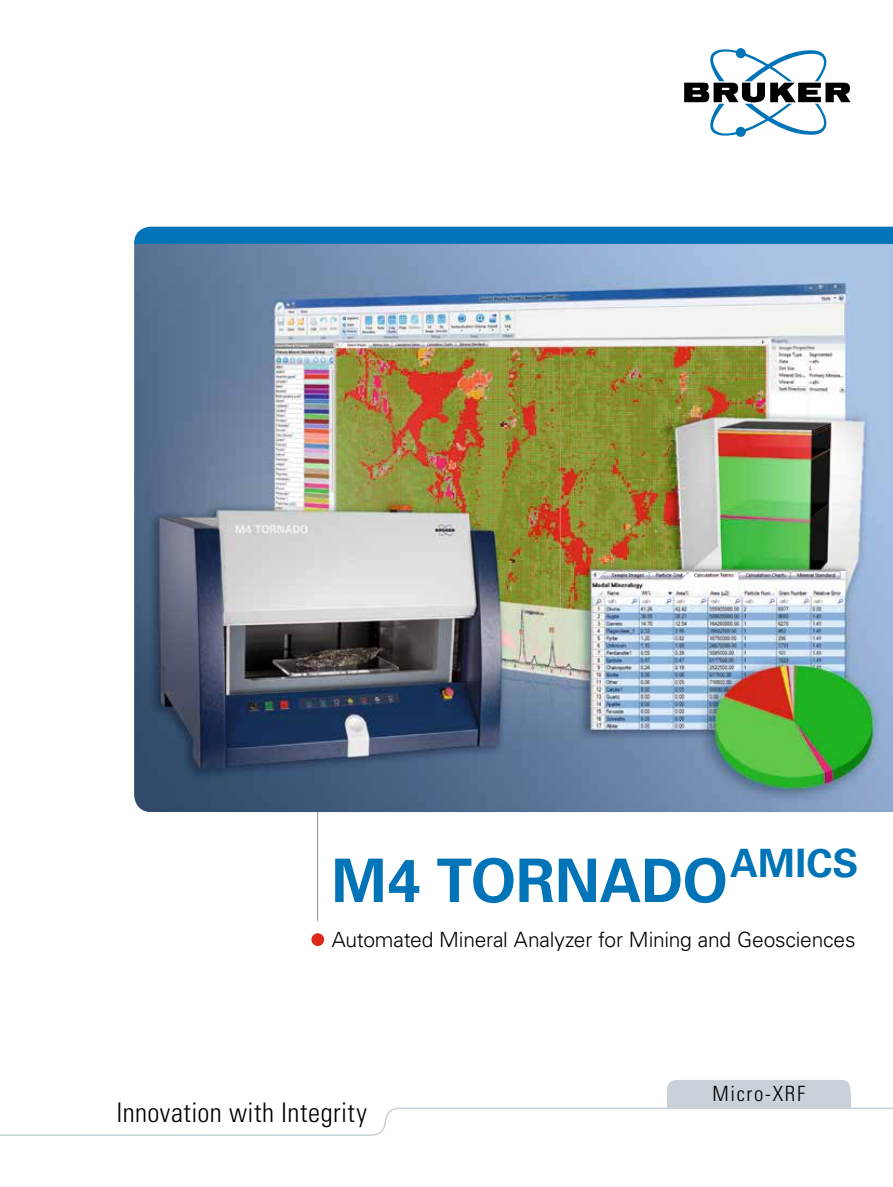
<style>
.page{position:relative;width:893px;height:1187px;background:#fff}
.page>*{position:absolute;margin:0;border:0;box-sizing:border-box;transform-origin:0 0}
.t1{font:700 60px "Univers LT Std";letter-spacing:-.005em;color:#0074b7}
.t2{font:300 condensed 27px "Univers LT Std";letter-spacing:.015em;color:#000}
.t3{font:300 21px "Univers LT Std";letter-spacing:-.01em;color:#000}
.t4{font:300 condensed 21px "Univers LT Std";letter-spacing:.08em;color:#000}
</style>
<div class="page">
<svg style="left:684px;top:48px;width:166px;height:89px"></svg>
<div style="left:667px;top:1092px;width:183px;height:16px;background:#c8d2d8"></div>
<div style="left:667px;top:1079px;width:183px;height:24px;background:#c8d2d8;border-radius:9px"></div>
<svg style="left:0;top:1106px;width:893px;height:30px"></svg>
<hr style="left:317px;top:708px;width:1px;height:213px;background:#808e96">
<img style="left:134px;top:244px;width:759px;height:568px">
<div style="left:134px;top:227px;width:759px;height:17px;background:#0074b7"></div>
<div style="left:311px;top:933px;width:13px;height:12px;background:#dc291a;border-radius:50%"></div>
<h1 class="t1" style="left:332px;top:845px;width:528px">M4 TORNADO<sup>AMICS</sup></h1>
<p class="t3" style="left:332px;top:926px;width:525px">Automated Mineral Analyzer for Mining and Geosciences</p>
<p class="t2" style="left:116px;top:1096px;width:252px">Innovation with Integrity</p>
<p class="t4" style="left:712px;top:1080px;width:94px">Micro-XRF</p>
</div>
